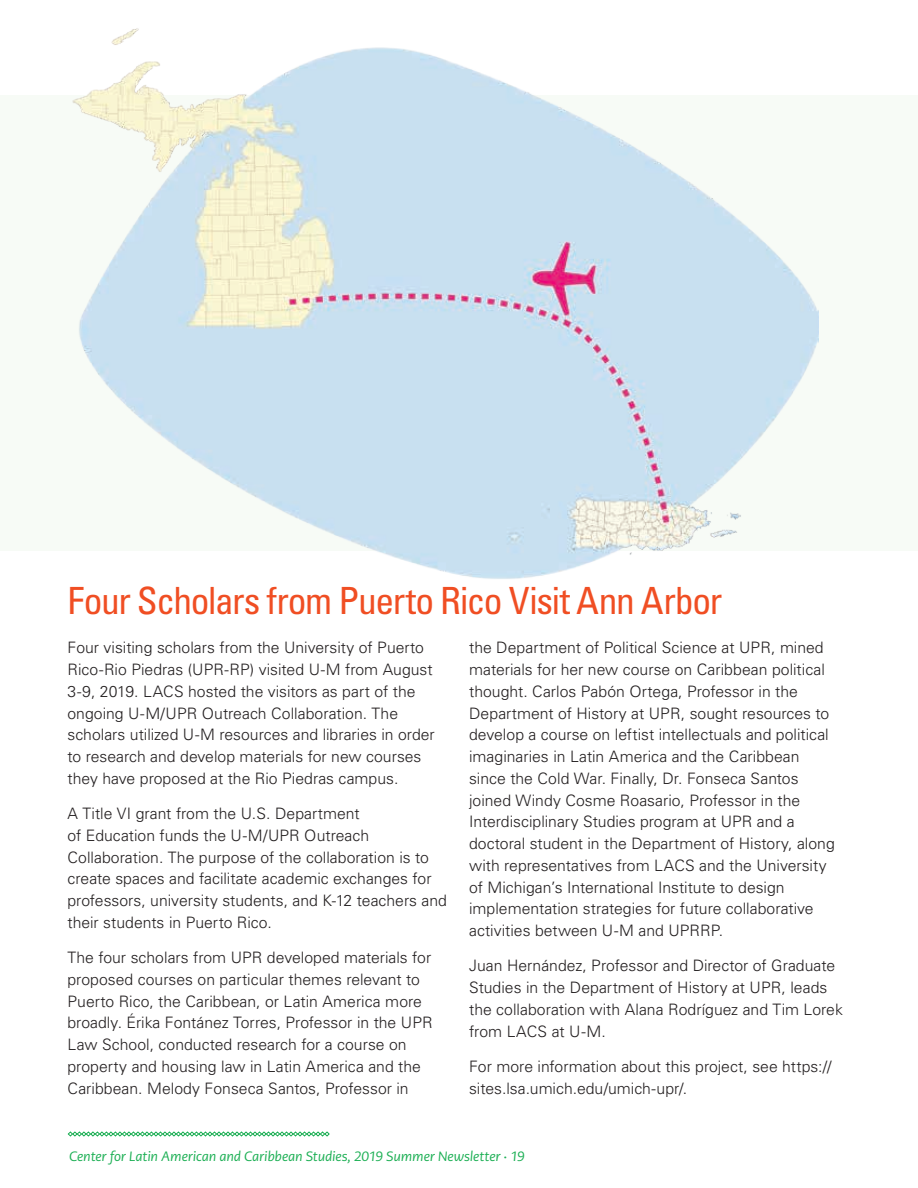
<style>
.page{position:relative;width:918px;height:1188px;background:#fff}
.page>*{position:absolute;margin:0;border:0;box-sizing:border-box;transform-origin:0 0}
.t1{font:condensed 37.5px "Univers LT Std";letter-spacing:-.035em;color:#f04e23}
.t2{font:300 15.75px/21.8px "Univers LT Std";color:#231f20}
.t3{font:italic 13.5px "PMN Caecilia Sans Text";letter-spacing:-.015em;color:#1caf54}
</style>
<div class="page">
<div style="left:0;top:95px;width:918px;height:456px;background:#f7fbf6"></div>
<img style="left:72px;top:28px;width:747px;height:551px">
<svg style="left:68px;top:1131px;width:262px;height:6px"></svg>
<h1 class="t1" style="left:68px;top:577px;width:656px">Four Scholars from Puerto Rico Visit Ann Arbor</h1>
<p class="t2" style="left:68px;top:637px;width:369px">Four visiting scholars from the University of Puerto Rico-Rio Piedras (UPR-RP) visited U-M from August 3-9, 2019. LACS hosted the visitors as part of the ongoing U-M/UPR Outreach Collaboration. The scholars utilized U-M resources and libraries in order to research and develop materials for new courses they have proposed at the Rio Piedras campus.</p>
<p class="t2" style="left:68px;top:803px;width:381px">A Title VI grant from the U.S. Department<br>of Education funds the U-M/UPR Outreach Collaboration. The purpose of the collaboration is to create spaces and facilitate academic exchanges for professors, university students, and K-12 teachers and their students in Puerto Rico.</p>
<p class="t2" style="left:68px;top:947px;width:367px">The four scholars from UPR developed materials for proposed courses on particular themes relevant to Puerto Rico, the Caribbean, or Latin America more broadly. Érika Fontánez Torres, Professor in the UPR Law School, conducted research for a course on property and housing law in Latin America and the Caribbean. Melody Fonseca Santos, Professor in</p>
<p class="t2" style="left:469px;top:637px;width:367px">the Department of Political Science at UPR, mined materials for her new course on Caribbean political thought. Carlos Pabón Ortega, Professor in the Department of History at UPR, sought resources to develop a course on leftist intellectuals and political imaginaries in Latin America and the Caribbean since the Cold War. Finally, Dr. Fonseca Santos joined Windy Cosme Roasario, Professor in the Interdisciplinary Studies program at UPR and a doctoral student in the Department of History, along with representatives from LACS and the University of Michigan’s International Institute to design implementation strategies for future collaborative activities between U-M and UPRRP.</p>
<p class="t2" style="left:469px;top:955px;width:375px">Juan Hernández, Professor and Director of Graduate Studies in the Department of History at UPR, leads the collaboration with Alana Rodríguez and Tim Lorek from LACS at U-M.</p>
<p class="t2" style="left:469px;top:1055px;width:364px">For more information about this project, see https:// sites.lsa.umich.edu/umich-upr/.</p>
<p class="t3" style="left:69px;top:1148px;width:457px">Center for Latin American and Caribbean Studies, 2019 Summer Newsletter · 19</p>
</div>
